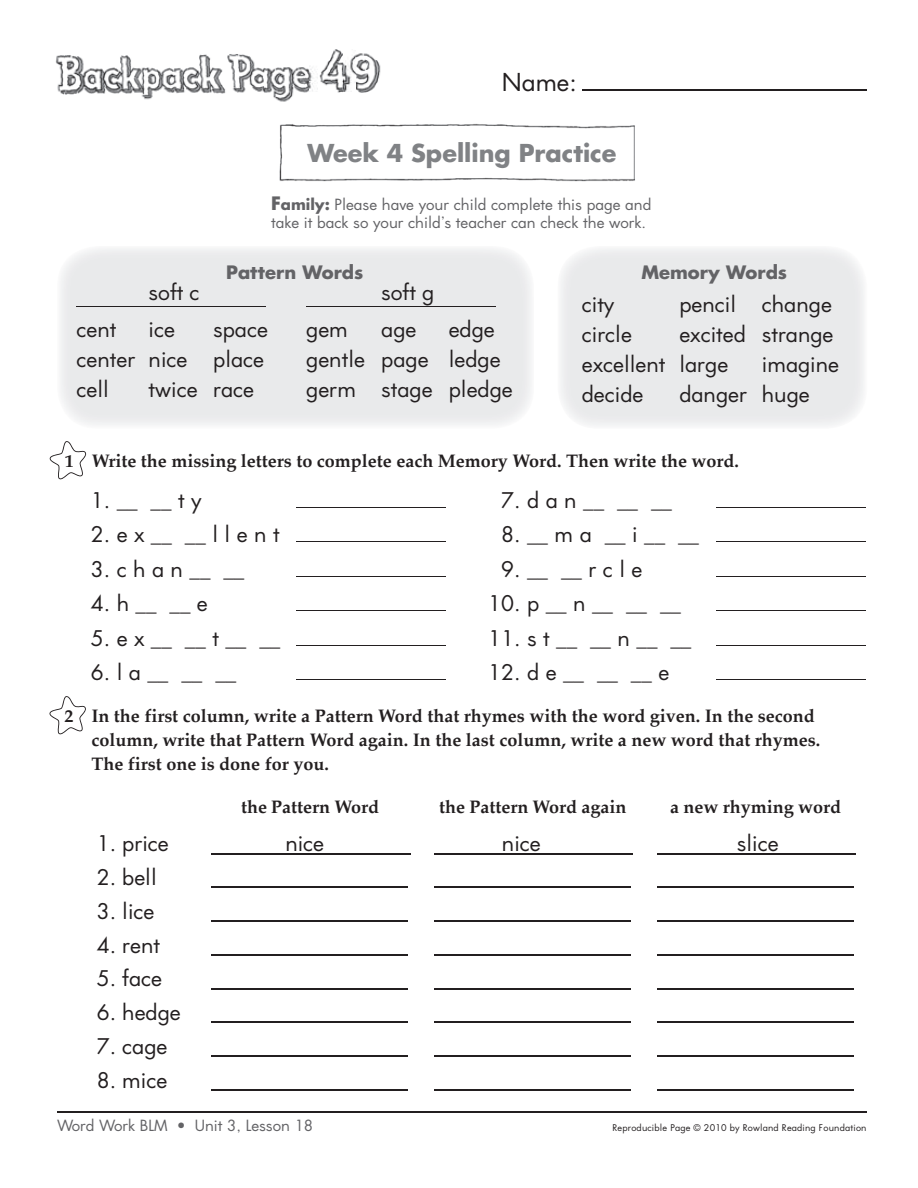
<style>
.page{position:relative;width:918px;height:1188px;background:#fff}
.page>*{position:absolute;margin:0;border:0;box-sizing:border-box;transform-origin:0 0}
.t1{font:24px "Futura Bold Superkids";color:#808285}
.t2{font:24px "Futura Book Superkids";color:#231f20}
.t3{font:21px/30px "Futura Book Superkids";color:#231f20}
.t4{font:700 18px/24px "Palatino";color:#231f20}
.t5{font:18px "Futura Bold Superkids";color:#636366}
.t6{font:15px/18px "Futura Book Superkids";color:#636366}
.t7{font:9px "Futura Book Superkids";letter-spacing:.02em;color:#231f20}
.s1{font-family:"Futura Superkids";font-weight:700;font-size:18px}
.s2{font-family:"Futura Superkids";font-weight:700}
</style>
<div class="page">
<img style="left:55px;top:54px;width:254px;height:48px">
<img style="left:309px;top:49px;width:72px;height:44px">
<img style="left:344px;top:49px;width:12px;height:44px">
<img style="left:279px;top:123px;width:356px;height:59px">
<hr style="left:57px;top:1112px;width:810px;height:1px;background:#231f20">
<hr style="left:582px;top:90px;width:285px;height:1px;background:#231f20">
<svg style="left:50px;top:441px;width:36px;height:38px"></svg>
<hr style="left:296px;top:507px;width:150px;height:1px;background:#231f20">
<hr style="left:296px;top:541px;width:150px;height:1px;background:#231f20">
<hr style="left:296px;top:576px;width:150px;height:1px;background:#231f20">
<hr style="left:296px;top:610px;width:150px;height:1px;background:#231f20">
<hr style="left:296px;top:645px;width:150px;height:1px;background:#231f20">
<hr style="left:296px;top:679px;width:150px;height:1px;background:#231f20">
<hr style="left:716px;top:507px;width:150px;height:1px;background:#231f20">
<hr style="left:716px;top:541px;width:150px;height:1px;background:#231f20">
<hr style="left:716px;top:576px;width:150px;height:1px;background:#231f20">
<hr style="left:716px;top:610px;width:150px;height:1px;background:#231f20">
<hr style="left:716px;top:645px;width:150px;height:1px;background:#231f20">
<hr style="left:716px;top:679px;width:150px;height:1px;background:#231f20">
<svg style="left:49px;top:696px;width:37px;height:38px"></svg>
<hr style="left:212px;top:853px;width:199px;height:1px;background:#231f20">
<hr style="left:434px;top:853px;width:199px;height:1px;background:#231f20">
<hr style="left:657px;top:853px;width:199px;height:1px;background:#231f20">
<hr style="left:212px;top:887px;width:196px;height:1px;background:#231f20">
<hr style="left:434px;top:887px;width:197px;height:1px;background:#231f20">
<hr style="left:657px;top:887px;width:197px;height:1px;background:#231f20">
<hr style="left:212px;top:920px;width:196px;height:2px;background:#231f20">
<hr style="left:434px;top:920px;width:197px;height:2px;background:#231f20">
<hr style="left:657px;top:920px;width:197px;height:2px;background:#231f20">
<hr style="left:212px;top:954px;width:196px;height:1px;background:#231f20">
<hr style="left:434px;top:954px;width:197px;height:1px;background:#231f20">
<hr style="left:657px;top:954px;width:197px;height:1px;background:#231f20">
<hr style="left:212px;top:988px;width:196px;height:1px;background:#231f20">
<hr style="left:434px;top:988px;width:197px;height:1px;background:#231f20">
<hr style="left:657px;top:988px;width:197px;height:1px;background:#231f20">
<hr style="left:212px;top:1022px;width:196px;height:1px;background:#231f20">
<hr style="left:434px;top:1022px;width:197px;height:1px;background:#231f20">
<hr style="left:657px;top:1022px;width:197px;height:1px;background:#231f20">
<hr style="left:212px;top:1055px;width:196px;height:2px;background:#231f20">
<hr style="left:434px;top:1055px;width:197px;height:2px;background:#231f20">
<hr style="left:657px;top:1055px;width:197px;height:2px;background:#231f20">
<hr style="left:212px;top:1089px;width:196px;height:1px;background:#231f20">
<hr style="left:434px;top:1089px;width:197px;height:1px;background:#231f20">
<hr style="left:657px;top:1089px;width:197px;height:1px;background:#231f20">
<div style="left:60px;top:248px;width:471px;height:177px;background:#e9eaeb"></div>
<hr style="left:77px;top:306px;width:189px;height:1px;background:#231f20">
<hr style="left:306px;top:306px;width:190px;height:1px;background:#231f20">
<p class="t2" style="left:502px;top:67px;width:77px">Name:</p>
<p class="t1" style="left:307px;top:137px;width:311px">Week 4 Spelling Practice</p>
<p class="t6" style="left:271px;top:195px;width:382px"><span class="s1">F</span><span class="s2">amily:</span> Please have your child complete this page and take it back so your child’s teacher can check the work.</p>
<p class="t3" style="left:149px;top:277px;width:52px">soft c</p>
<p class="t5" style="left:226px;top:260px;width:139px">Pattern Words</p>
<p class="t3" style="left:381px;top:277px;width:55px">soft g</p>
<p class="t3" style="left:77px;top:315px;width:41px">cent</p>
<p class="t3" style="left:149px;top:315px;width:28px">ice</p>
<p class="t3" style="left:77px;top:315px;width:193px;text-indent:137px">space center nice place cell</p>
<p class="t3" style="left:149px;top:375px;width:107px">twice race</p>
<p class="t3" style="left:306px;top:315px;width:208px;text-indent:142px">edge gentle page ledge germ stage pledge</p>
<p class="t3" style="left:306px;top:315px;width:43px">gem</p>
<p class="t3" style="left:381px;top:315px;width:37px">age</p>
<p class="t5" style="left:641px;top:260px;width:147px">Memory Words</p>
<p class="t3" style="left:582px;top:289px;width:34px">city</p>
<p class="t3" style="left:679px;top:289px;width:154px">pencil change</p>
<p class="t3" style="left:582px;top:319px;width:52px">circle</p>
<p class="t3" style="left:582px;top:319px;width:253px;text-indent:98px">excited strange excellent large</p>
<p class="t3" style="left:762px;top:349px;width:79px">imagine</p>
<p class="t3" style="left:582px;top:379px;width:63px">decide</p>
<p class="t3" style="left:679px;top:379px;width:132px">danger huge</p>
<p class="t4" style="left:65px;top:449px;width:676px">1 Write the missing letters to complete each Memory Word. Then write the word.</p>
<p class="t3" style="left:91px;top:485px;width:112px">1. __ __ t y</p>
<p class="t3" style="left:91px;top:520px;width:190px">2. e x __ __ l l e n t</p>
<p class="t3" style="left:91px;top:554px;width:155px">3. c h a n __ __</p>
<p class="t3" style="left:91px;top:589px;width:119px">4. h __ __ e</p>
<p class="t3" style="left:91px;top:623px;width:191px">5. e x __ __ t __ __</p>
<p class="t3" style="left:91px;top:658px;width:147px">6. l a __ __ __</p>
<p class="t3" style="left:501px;top:485px;width:172px">7. d a n __ __ __</p>
<p class="t3" style="left:501px;top:520px;width:199px">8. __ m a __ i __ __</p>
<p class="t3" style="left:501px;top:554px;width:143px">9. __ __ r c l e</p>
<p class="t3" style="left:488px;top:589px;width:194px">10. p __ n __ __ __</p>
<p class="t3" style="left:488px;top:623px;width:205px">11. s t __ __ n __ __</p>
<p class="t3" style="left:488px;top:658px;width:182px">12. d e __ __ __ e</p>
<p class="t4" style="left:91px;top:704px;width:731px;text-indent:-27px">2 In the first column, write a Pattern Word that rhymes with the word given. In the second column, write that Pattern Word again. In the last column, write a new word that rhymes.<br>The first one is done for you.</p>
<p class="t4" style="left:241px;top:795px;width:140px">the Pattern Word</p>
<p class="t4" style="left:439px;top:795px;width:189px">the Pattern Word again</p>
<p class="t4" style="left:670px;top:795px;width:172px">a new rhyming word</p>
<p class="t3" style="left:97px;top:829px;width:74px">1. price</p>
<p class="t3" style="left:285px;top:829px;width:40px">nice</p>
<p class="t3" style="left:502px;top:829px;width:40px">nice</p>
<p class="t3" style="left:737px;top:829px;width:43px">slice</p>
<p class="t3" style="left:97px;top:863px;width:62px">2. bell</p>
<p class="t3" style="left:97px;top:896px;width:59px">3. lice</p>
<p class="t3" style="left:97px;top:930px;width:65px">4. rent</p>
<p class="t3" style="left:97px;top:964px;width:67px">5. face</p>
<p class="t3" style="left:97px;top:998px;width:86px">6. hedge</p>
<p class="t3" style="left:97px;top:1031px;width:72px">7. cage</p>
<p class="t3" style="left:97px;top:1065px;width:72px">8. mice</p>
<p class="t6" style="left:57px;top:1116px;width:258px">Word Work BLM • Unit 3, Lesson 18</p>
<p class="t7" style="left:612px;top:1122px;width:256px">Reproducible Page © 2010 by Rowland Reading Foundation</p>
</div>
